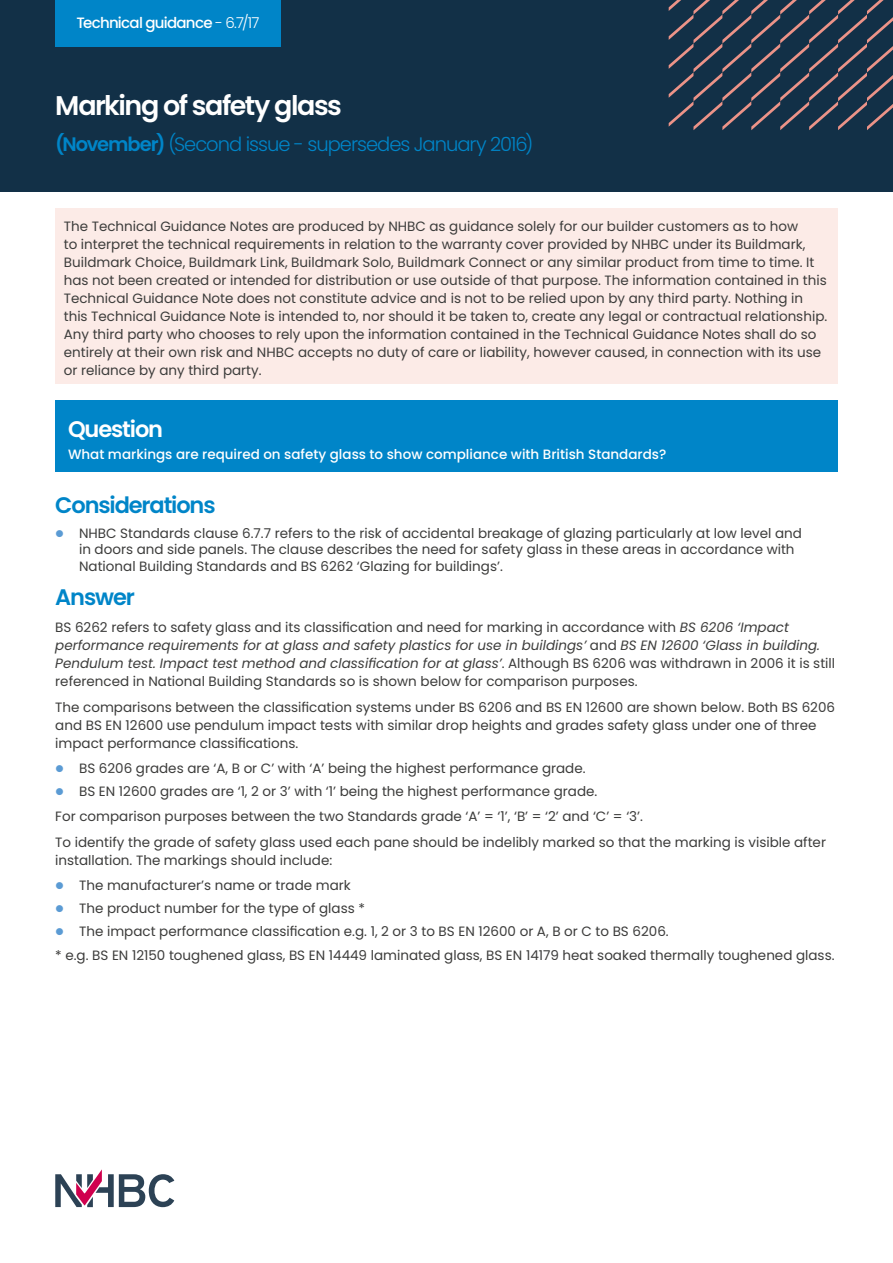
<style>
.page{position:relative;width:893px;height:1263px;background:#fff}
.page>*{position:absolute;margin:0;border:0;box-sizing:border-box;transform-origin:0 0}
.t1{font:600 27px "Poppins";letter-spacing:-.055em;color:#fff}
.t2{font:600 22.5px "Poppins";letter-spacing:-.05em;color:#0085c8}
.t3{font:600 22.5px "Poppins";letter-spacing:-.05em;color:#fff}
.t4{font:300 19.5px "Poppins";letter-spacing:-.05em;color:#0085c8}
.t5{font:500 15px "Poppins";letter-spacing:-.05em;color:#fff}
.t6{font:13.5px/18px "Poppins";color:#3c3c3b}
.t7{font:500 13.5px "Poppins";color:#fff}
.s1{font-weight:300}
.s2{font-weight:600}
.s3{font-style:italic}
</style>
<div class="page">
<div style="left:0;top:0;width:893px;height:191px;background:#123047"></div>
<svg style="left:55px;top:1169px;width:119px;height:38px"></svg>
<svg style="left:669px;top:0;width:224px;height:130px"></svg>
<div style="left:55px;top:208px;width:783px;height:176px;background:#fcebe7"></div>
<div style="left:55px;top:401px;width:783px;height:71px;background:#0085c8"></div>
<div style="left:55px;top:0;width:226px;height:46px;background:#0085c8"></div>
<p class="t5" style="left:76px;top:14px;width:185px">Technical guidance <span class="s1">- 6.7/17</span></p>
<h1 class="t1" style="left:55px;top:90px;width:288px">Marking of safety glass</h1>
<h3 class="t4" style="left:55px;top:132px;width:480px"><span class="s2">(November)</span> (Second issue - supersedes January 2016)</h3>
<p class="t6" style="left:64px;top:217px;width:765px">The Technical Guidance Notes are produced by NHBC as guidance solely for our builder customers as to how<br>to interpret the technical requirements in relation to the warranty cover provided by NHBC under its Buildmark, Buildmark Choice, Buildmark Link, Buildmark Solo, Buildmark Connect or any similar product from time to time. It has not been created or intended for distribution or use outside of that purpose. The information contained in this Technical Guidance Note does not constitute advice and is not to be relied upon by any third party. Nothing in this Technical Guidance Note is intended to, nor should it be taken to, create any legal or contractual relationship.<br>Any third party who chooses to rely upon the information contained in the Technical Guidance Notes shall do so entirely at their own risk and NHBC accepts no duty of care or liability, however caused, in connection with its use or reliance by any third party.</p>
<h2 class="t3" style="left:68px;top:416px;width:97px">Question</h2>
<p class="t7" style="left:68px;top:447px;width:600px">What markings are required on safety glass to show compliance with British Standards?</p>
<h2 class="t2" style="left:55px;top:492px;width:162px">Considerations</h2>
<p class="t6" style="left:79px;top:525px;width:724px;line-height:16.5px">NHBC Standards clause 6.7.7 refers to the risk of accidental breakage of glazing particularly at low level and in doors and side panels. The clause describes the need for safety glass in these areas in accordance with<br>National Building Standards and BS 6262 ‘Glazing for buildings’.</p>
<h2 class="t2" style="left:55px;top:584px;width:81px">Answer</h2>
<p class="t6" style="left:55px;top:618px;width:781px">BS 6262 refers to safety glass and its classification and need for marking in accordance with <span class="s3">BS 6206 ‘Impact performance requirements for at glass and safety plastics for use in buildings’</span> and <span class="s3">BS EN 12600 ‘Glass in building.<br>Pendulum test. Impact test method and classification for at glass’</span>. Although BS 6206 was withdrawn in 2006 it is still referenced in National Building Standards so is shown below for comparison purposes.</p>
<p class="t6" style="left:55px;top:699px;width:781px">The comparisons between the classification systems under BS 6206 and BS EN 12600 are shown below. Both BS 6206 and BS EN 12600 use pendulum impact tests with similar drop heights and grades safety glass under one of three impact performance classifications.</p>
<p class="t6" style="left:79px;top:757px;width:520px;line-height:23px">BS 6206 grades are ‘A, B or C’ with ‘A’ being the highest performance grade.<br>BS EN 12600 grades are ‘1, 2 or 3’ with ‘1’ being the highest performance grade.</p>
<p class="t6" style="left:55px;top:803px;width:772px;line-height:26.5px">For comparison purposes between the two Standards grade ‘A’ = ‘1’, ‘B’ = ‘2’ and ‘C’ = ‘3’.<br>To identify the grade of safety glass used each pane should be indelibly marked so that the marking is visible after</p>
<p class="t6" style="left:79px;top:848px;width:273px;line-height:25px;text-indent:-24px">installation. The markings should include:<br>The manufacturer’s name or trade mark</p>
<p class="t6" style="left:79px;top:897px;width:591px;line-height:23px">The product number for the type of glass *<br>The impact performance classification e.g. 1, 2 or 3 to BS EN 12600 or A, B or C to BS 6206.</p>
<p class="t6" style="left:55px;top:946px;width:781px">* e.g. BS EN 12150 toughened glass, BS EN 14449 laminated glass, BS EN 14179 heat soaked thermally toughened glass.</p>
</div>
